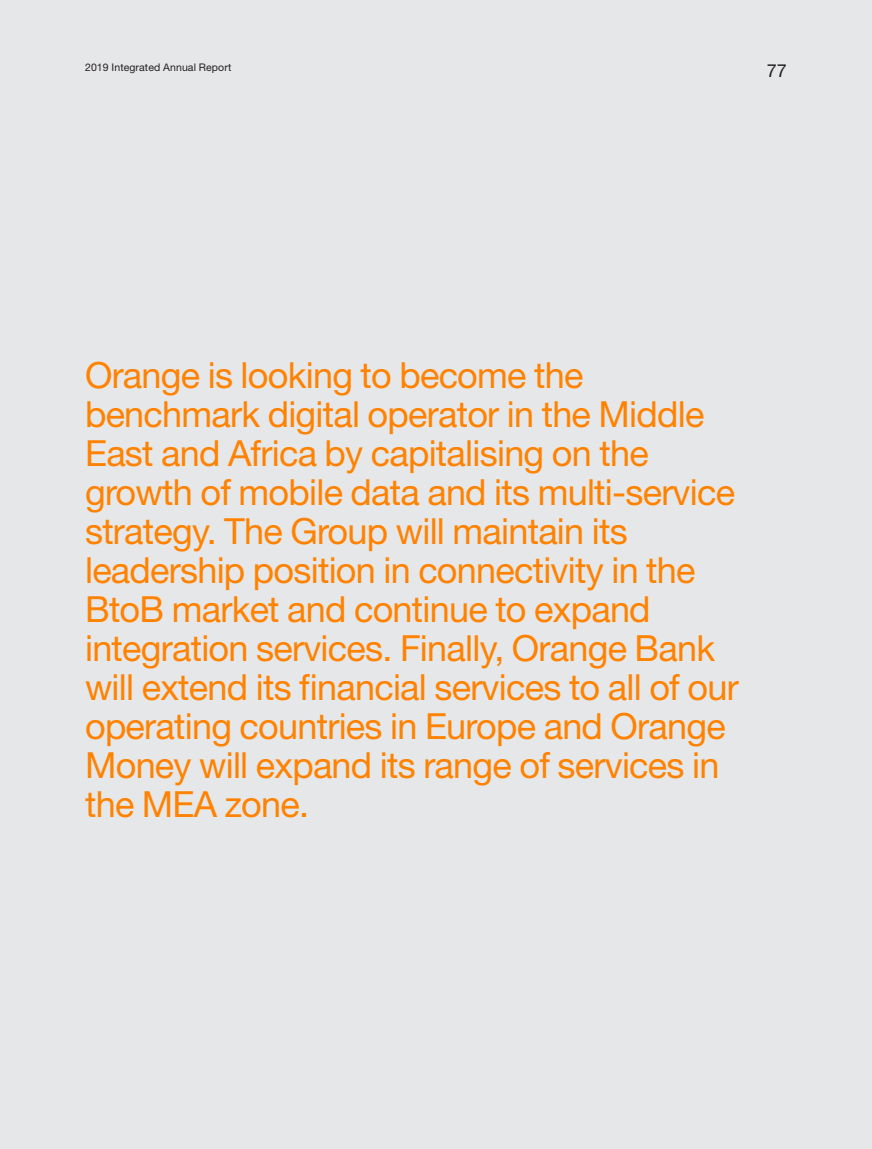
<style>
.page{position:relative;width:872px;height:1149px;background:#fff}
.page>*{position:absolute;margin:0;border:0;box-sizing:border-box;transform-origin:0 0}
.t1{font:36px/39px "Helvetica Neue LT Std";letter-spacing:-.02em;color:#ff8200}
.t2{font:18px "Helvetica Neue LT Std";color:#231f20}
.t3{font:10.5px "Helvetica Neue LT Std";letter-spacing:.01em;color:#231f20}
</style>
<div class="page">
<div style="left:0;top:0;width:872px;height:1148px;background:#e6e7e9"></div>
<p class="t3" style="left:85px;top:61px;width:148px">2019 Integrated Annual Report</p>
<p class="t2" style="left:767px;top:59px;width:22px">77</p>
<p class="t1" style="left:85px;top:355px;width:655px">Orange is looking to become the benchmark digital operator in the Middle East and Africa by capitalising on the growth of mobile data and its multi-service strategy. The Group will maintain its leadership position in connectivity in the BtoB market and continue to expand integration services. Finally, Orange Bank will extend its financial services to all of our operating countries in Europe and Orange Money will expand its range of services in the MEA zone.</p>
</div>
